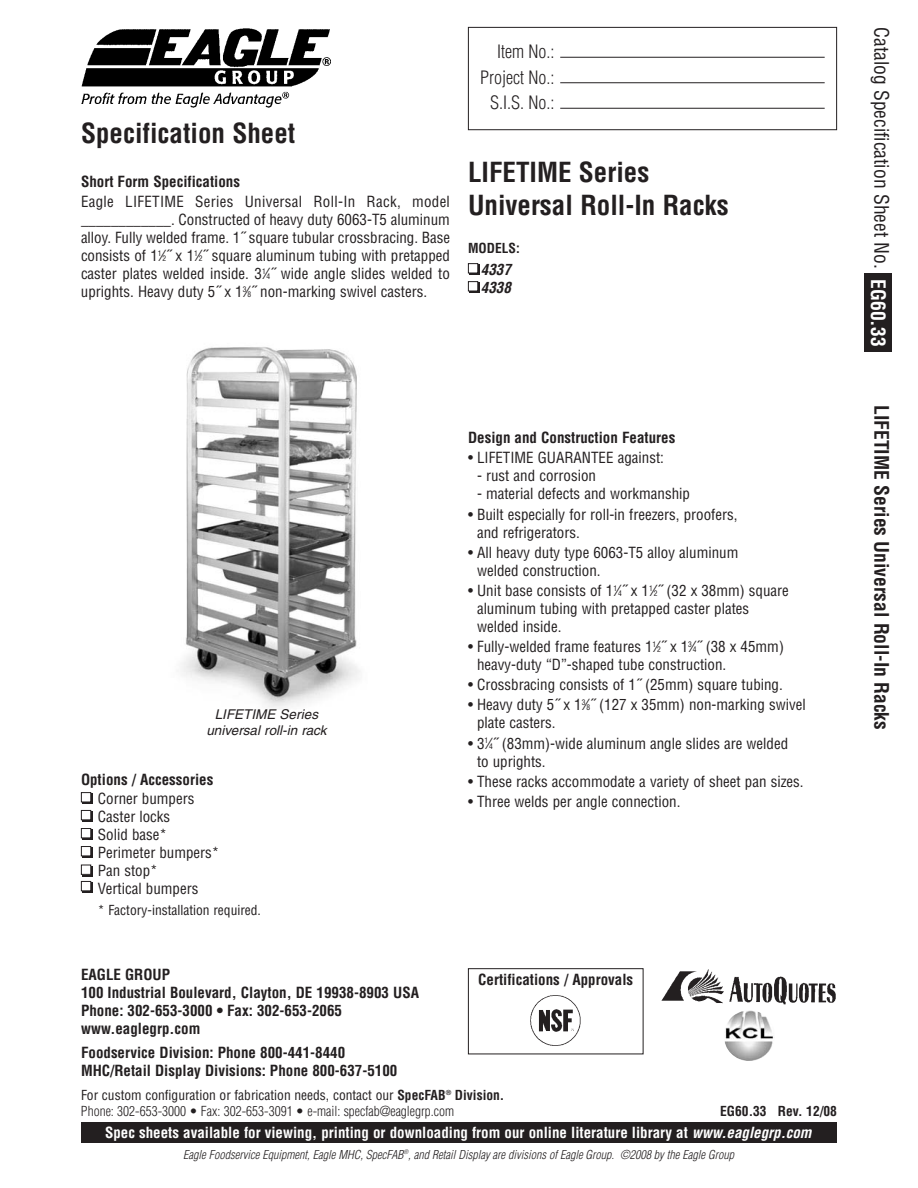
<style>
.page{position:relative;width:918px;height:1188px;background:#fff}
.page>*{position:absolute;margin:0;border:0;box-sizing:border-box;transform-origin:0 0}
.t1{font:700 condensed 27px/32.4px "Helvetica";color:#231f20}
.t2{font:condensed 19.5px "Helvetica";color:#231f20}
.t3{font:700 condensed 19.5px "Helvetica";color:#231f20}
.t4{font:300 condensed 18px/25.5px "Helvetica";color:#231f20;text-align:right}
.t5{font:condensed 15px/18px "Helvetica";color:#231f20}
.t6{font:700 condensed 15px/18px "Helvetica";color:#231f20}
.t7{font:700 condensed 15px "Helvetica";color:#fff}
.t8{font:italic 700 condensed 15px/18px "Helvetica";color:#231f20}
.t9{font:300 condensed 13.5px/16.2px "Helvetica";color:#231f20}
.t10{font:italic 13.5px/16.2px "Helvetica";color:#231f20;text-align:center}
.t11{font:condensed 13.5px "Helvetica";color:#231f20}
.t12{font:700 condensed 13.5px "Helvetica";color:#231f20}
.t13{font:italic 300 condensed 12px "Helvetica";color:#231f20}
.s1{font-size:7.5px}
.s2{font-weight:400}
.s3{font-weight:700}
.s4{font-style:italic}
.s5{font-weight:700;color:#fff}
</style>
<div class="page">
<div style="left:864px;top:274px;width:28px;height:78px;background:#231f20"></div>
<div style="left:468px;top:27px;width:369px;height:103px;border:1px solid #231f20"></div>
<hr style="left:560px;top:82px;width:265px;height:1px;background:#231f20">
<hr style="left:560px;top:57px;width:265px;height:1px;background:#231f20">
<hr style="left:560px;top:108px;width:265px;height:1px;background:#231f20">
<img style="left:81px;top:28px;width:250px;height:79px">
<div style="left:81px;top:1122px;width:756px;height:21px;background:#231f20"></div>
<div style="left:82px;top:794px;width:11px;height:10px;background:#231f20"></div>
<div style="left:81px;top:793px;width:10px;height:9px;background:#fff"></div>
<div style="left:81px;top:792px;width:10px;height:10px;border:1px solid #231f20"></div>
<svg style="left:724px;top:1010px;width:51px;height:51px"></svg>
<img style="left:724px;top:1011px;width:51px;height:49px;border-radius:50%">
<img style="left:662px;top:969px;width:174px;height:35px">
<div style="left:470px;top:265px;width:10px;height:10px;background:#231f20"></div>
<div style="left:468px;top:264px;width:10px;height:9px;background:#fff"></div>
<div style="left:468px;top:263px;width:10px;height:10px;border:1px solid #231f20"></div>
<div style="left:470px;top:283px;width:10px;height:10px;background:#231f20"></div>
<div style="left:468px;top:282px;width:10px;height:9px;background:#fff"></div>
<div style="left:468px;top:281px;width:10px;height:10px;border:1px solid #231f20"></div>
<div style="left:83px;top:812px;width:10px;height:10px;background:#231f20"></div>
<div style="left:81px;top:810px;width:10px;height:10px;background:#fff"></div>
<div style="left:81px;top:810px;width:10px;height:10px;border:1px solid #231f20"></div>
<div style="left:82px;top:830px;width:11px;height:10px;background:#231f20"></div>
<div style="left:81px;top:829px;width:10px;height:9px;background:#fff"></div>
<div style="left:81px;top:828px;width:10px;height:10px;border:1px solid #231f20"></div>
<div style="left:82px;top:848px;width:11px;height:10px;background:#231f20"></div>
<div style="left:81px;top:847px;width:10px;height:9px;background:#fff"></div>
<div style="left:81px;top:846px;width:10px;height:10px;border:1px solid #231f20"></div>
<div style="left:82px;top:866px;width:11px;height:10px;background:#231f20"></div>
<div style="left:81px;top:865px;width:10px;height:9px;background:#fff"></div>
<div style="left:81px;top:865px;width:10px;height:10px;border:1px solid #231f20"></div>
<div style="left:82px;top:883px;width:11px;height:10px;background:#231f20"></div>
<div style="left:81px;top:881px;width:10px;height:10px;background:#fff"></div>
<div style="left:81px;top:881px;width:10px;height:10px;border:1px solid #231f20"></div>
<img style="left:182px;top:347px;width:178px;height:362px">
<div style="left:468px;top:968px;width:175px;height:86px;border:1px solid #231f20"></div>
<img style="left:530px;top:995px;width:51px;height:51px">
<h1 class="t1" style="left:81px;top:117px;width:216px">Specification Sheet</h1>
<p class="t6" style="left:81px;top:173px;width:161px">Short Form Specifications</p>
<p class="t5" style="left:81px;top:193px;width:371px;text-align:justify">Eagle LIFETIME Series Universal Roll-In Rack, model ____________. Constructed of heavy duty 6063-T5 aluminum alloy. Fully welded frame. 1˝ square tubular crossbracing. Base consists of 1<sup>1</sup>⁄<span class="s1">2</span>˝ x 1<sup>1</sup>⁄<span class="s1">2</span>˝ square aluminum tubing with pretapped caster plates welded inside. 3<sup>1</sup>⁄<span class="s1">4</span>˝ wide angle slides welded to uprights. Heavy duty 5˝ x 1<sup>3</sup>⁄<span class="s1">8</span>˝ non-marking swivel casters.</p>
<p class="t4" style="left:480px;top:39px;width:76px">Item No.:<br>Project No.:<br>S.I.S. No.:</p>
<h1 class="t1" style="left:468px;top:157px;width:262px">LIFETIME Series<br>Universal Roll-In Racks</h1>
<p class="t12" style="left:468px;top:241px;width:53px">MODELS:</p>
<p class="t8" style="left:481px;top:260px;width:31px">4337<br>4338</p>
<p class="t10" style="left:206px;top:708px;width:122px">LIFETIME Series universal roll-in rack</p>
<p class="t6" style="left:81px;top:771px;width:134px">Options / Accessories</p>
<p class="t5" style="left:98px;top:789px;width:123px">Corner bumpers<br>Caster locks<br>Solid base*<br>Perimeter bumpers*<br>Pan stop*<br>Vertical bumpers</p>
<p class="t11" style="left:98px;top:902px;width:165px">* Factory-installation required.</p>
<p class="t6" style="left:81px;top:965px;width:340px">EAGLE GROUP<br>100 Industrial Boulevard, Clayton, DE 19938-8903 USA<br>Phone: 302-653-3000 • Fax: 302-653-2065 www.eaglegrp.com</p>
<p class="t6" style="left:81px;top:1044px;width:318px">Foodservice Division: Phone 800-441-8440<br>MHC/Retail Display Divisions: Phone 800-637-5100</p>
<p class="t6" style="left:468px;top:429px;width:209px">Design and Construction Features</p>
<p class="t5" style="left:468px;top:449px;width:197px">• LIFETIME GUARANTEE against:</p>
<p class="t5" style="left:477px;top:467px;width:120px">- rust and corrosion</p>
<p class="t5" style="left:477px;top:485px;width:215px">- material defects and workmanship</p>
<p class="t5" style="left:477px;top:505px;width:262px;text-indent:-9px">• Built especially for roll-in freezers, proofers, and refrigerators.</p>
<p class="t5" style="left:477px;top:544px;width:263px;text-indent:-9px">• All heavy duty type 6063-T5 alloy aluminum welded construction.</p>
<p class="t5" style="left:477px;top:582px;width:313px;text-indent:-9px">• Unit base consists of 1<sup>1</sup>⁄<span class="s1">4</span>˝ x 1<sup>1</sup>⁄<span class="s1">2</span>˝ (32 x 38mm) square aluminum tubing with pretapped caster plates welded inside.</p>
<p class="t5" style="left:477px;top:638px;width:308px;text-indent:-9px">• Fully-welded frame features 1<sup>1</sup>⁄<span class="s1">2</span>˝ x 1<sup>3</sup>⁄<span class="s1">4</span>˝ (38 x 45mm) heavy-duty “D”-shaped tube construction.</p>
<p class="t5" style="left:468px;top:676px;width:316px">• Crossbracing consists of 1˝ (25mm) square tubing.</p>
<p class="t5" style="left:477px;top:696px;width:330px;text-indent:-9px">• Heavy duty 5˝ x 1<sup>3</sup>⁄<span class="s1">8</span>˝ (127 x 35mm) non-marking swivel plate casters.</p>
<p class="t5" style="left:477px;top:734px;width:313px;text-indent:-9px">• 3<sup>1</sup>⁄<span class="s1">4</span>˝ (83mm)-wide aluminum angle slides are welded to uprights.</p>
<p class="t5" style="left:468px;top:773px;width:337px">• These racks accommodate a variety of sheet pan sizes.</p>
<p class="t5" style="left:468px;top:793px;width:214px">• Three welds per angle connection.</p>
<p class="t6" style="left:478px;top:971px;width:156px">Certifications / Approvals</p>
<p class="t9" style="left:81px;top:1087px;width:425px"><span class="s2">For custom configuration or fabrication needs, contact our</span> <span class="s3">SpecFAB</span><sup>®</sup> <span class="s3">Division.<br></span>Phone: 302-653-3000 • Fax: 302-653-3091 • e-mail: specfab@eaglegrp.com</p>
<p class="t12" style="left:720px;top:1103px;width:118px">EG60.33 Rev. 12/08</p>
<p class="t7" style="left:105px;top:1124px;width:708px">Spec sheets available for viewing, printing or downloading from our online literature library at <span class="s4">www.eaglegrp.com</span></p>
<p class="t13" style="left:183px;top:1148px;width:552px">Eagle Foodservice Equipment, Eagle MHC, SpecFAB<sup>®</sup>, and Retail Display are divisions of Eagle Group. ©2008 by the Eagle Group</p>
<h2 class="t2" style="left:893px;top:27px;width:321px;rotate:90deg">Catalog Specification Sheet No. <span class="s5">EG60.33</span></h2>
<h2 class="t3" style="left:893px;top:405px;width:326px;rotate:90deg">LIFETIME Series Universal Roll-In Racks</h2>
</div>
